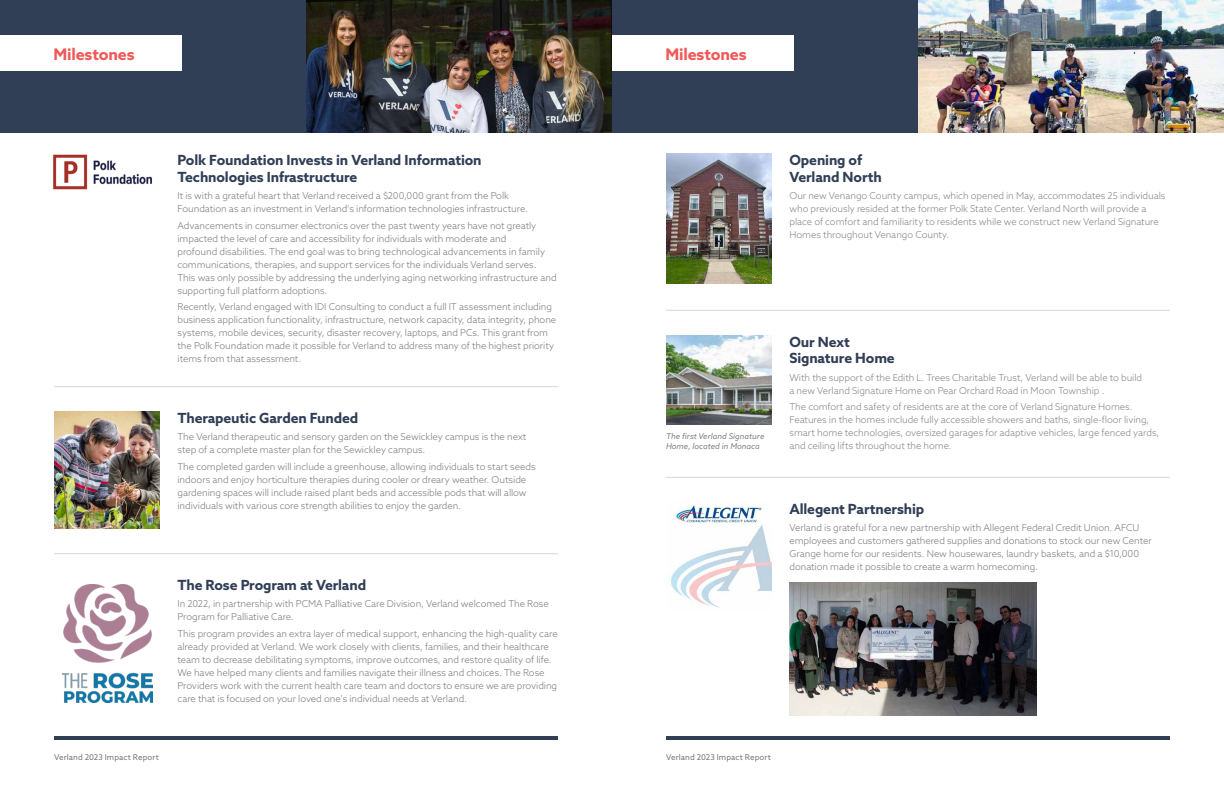
<style>
.page{position:relative;width:1224px;height:792px;background:#fff}
.page>*{position:absolute;margin:0;border:0;box-sizing:border-box;transform-origin:0 0}
.t1{font:700 16px "Azo Sans";letter-spacing:-.01em;color:#f15858}
.t2{font:700 14px/16.8px "Azo Sans";letter-spacing:-.01em;color:#303e56}
.t3{font:300 9.5px/13px "Azo Sans";letter-spacing:-.005em;color:#77787b}
.t4{font:300 9.5px/13px "Azo Sans";letter-spacing:-.005em;color:#808285}
.t5{font:8px "Azo Sans";letter-spacing:.015em;color:#77787b}
.t6{font:italic 8px/10px "Azo Sans";color:#808285}
</style>
<div class="page">
<img style="left:62px;top:584px;width:90px;height:119px">
<img style="left:53px;top:154px;width:99px;height:36px">
<img style="left:54px;top:412px;width:106px;height:116px">
<div style="left:0;top:0;width:612px;height:132px;background:#303e56"></div>
<div style="left:603px;top:0;width:621px;height:132px;background:#303e56"></div>
<div style="left:0;top:35px;width:181px;height:36px;background:#fff"></div>
<div style="left:603px;top:35px;width:190px;height:36px;background:#fff"></div>
<img style="left:306px;top:0;width:306px;height:132px">
<hr style="left:54px;top:736px;width:504px;height:4px;background:#303e56">
<hr style="left:666px;top:736px;width:504px;height:4px;background:#303e56">
<hr style="left:54px;top:386px;width:504px;height:1px;background:#d7d6dc">
<hr style="left:666px;top:310px;width:504px;height:1px;background:#d7d6dc">
<hr style="left:54px;top:553px;width:504px;height:1px;background:#d7d6dc">
<hr style="left:666px;top:477px;width:504px;height:1px;background:#d7d6dc">
<img style="left:666px;top:154px;width:106px;height:130px">
<img style="left:666px;top:336px;width:106px;height:89px">
<img style="left:790px;top:582px;width:247px;height:133px">
<img style="left:668px;top:505px;width:104px;height:103px">
<img style="left:918px;top:0;width:306px;height:132px">
<h1 class="t1" style="left:53px;top:43px;width:83px">Milestones</h1>
<h1 class="t1" style="left:665px;top:43px;width:83px">Milestones</h1>
<h2 class="t2" style="left:178px;top:151px;width:306px">Polk Foundation Invests in Verland Information<br>Technologies Infrastructure</h2>
<p class="t3" style="left:178px;top:189px;width:352px">It is with a grateful heart that Verland received a $200,000 grant from the Polk<br>Foundation as an investment in Verland‘s information technologies infrastructure.</p>
<p class="t3" style="left:178px;top:219px;width:381px">Advancements in consumer electronics over the past twenty years have not greatly impacted the level of care and accessibility for individuals with moderate and<br>profound disabilities. The end goal was to bring technological advancements in family communications, therapies, and support services for the individuals Verland serves.<br>This was only possible by addressing the underlying aging networking infrastructure and supporting full platform adoptions.</p>
<p class="t3" style="left:178px;top:300px;width:380px">Recently, Verland engaged with IDI Consulting to conduct a full IT assessment including business application functionality, infrastructure, network capacity, data integrity, phone systems, mobile devices, security, disaster recovery, laptops, and PCs. This grant from the Polk Foundation made it possible for Verland to address many of the highest priority items from that assessment.</p>
<h2 class="t2" style="left:178px;top:409px;width:182px">Therapeutic Garden Funded</h2>
<p class="t3" style="left:178px;top:430px;width:351px">The Verland therapeutic and sensory garden on the Sewickley campus is the next step of a complete master plan for the Sewickley campus.</p>
<p class="t3" style="left:178px;top:460px;width:360px">The completed garden will include a greenhouse, allowing individuals to start seeds indoors and enjoy horticulture therapies during cooler or dreary weather. Outside gardening spaces will include raised plant beds and accessible pods that will allow individuals with various core strength abilities to enjoy the garden.</p>
<h2 class="t2" style="left:178px;top:576px;width:190px">The Rose Program at Verland</h2>
<p class="t3" style="left:178px;top:597px;width:373px">In 2022, in partnership with PCMA Palliative Care Division, Verland welcomed The Rose<br>Program for Palliative Care.</p>
<p class="t3" style="left:178px;top:627px;width:382px">This program provides an extra layer of medical support, enhancing the high-quality care already provided at Verland. We work closely with clients, families, and their healthcare team to decrease debilitating symptoms, improve outcomes, and restore quality of life.<br>We have helped many clients and families navigate their illness and choices. The Rose Providers work with the current health care team and doctors to ensure we are providing care that is focused on your loved one’s individual needs at Verland.</p>
<h2 class="t2" style="left:790px;top:151px;width:94px">Opening of<br>Verland North</h2>
<p class="t4" style="left:790px;top:189px;width:377px">Our new Venango County campus, which opened in May, accommodates 25 individuals who previously resided at the former Polk State Center. Verland North will provide a place of comfort and familiarity to residents while we construct new Verland Signature Homes throughout Venango County.</p>
<p class="t6" style="left:666px;top:432px;width:100px">The first Verland Signature<br>Home, located in Monaca</p>
<h2 class="t2" style="left:790px;top:333px;width:107px">Our Next<br>Signature Home</h2>
<p class="t4" style="left:790px;top:371px;width:354px">With the support of the Edith L. Trees Charitable Trust, Verland will be able to build a new Verland Signature Home on Pear Orchard Road in Moon Township .</p>
<p class="t4" style="left:790px;top:400px;width:371px">The comfort and safety of residents are at the core of Verland Signature Homes.<br>Features in the homes include fully accessible showers and baths, single-floor living, smart home technologies, oversized garages for adaptive vehicles, large fenced yards, and ceiling lifts throughout the home.</p>
<h2 class="t2" style="left:790px;top:500px;width:136px">Allegent Partnership</h2>
<p class="t3" style="left:790px;top:521px;width:364px">Verland is grateful for a new partnership with Allegent Federal Credit Union. AFCU employees and customers gathered supplies and donations to stock our new Center Grange home for our residents. New housewares, laundry baskets, and a $10,000 donation made it possible to create a warm homecoming.</p>
<p class="t5" style="left:54px;top:752px;width:106px">Verland 2023 Impact Report</p>
<p class="t5" style="left:666px;top:752px;width:106px">Verland 2023 Impact Report</p>
</div>
